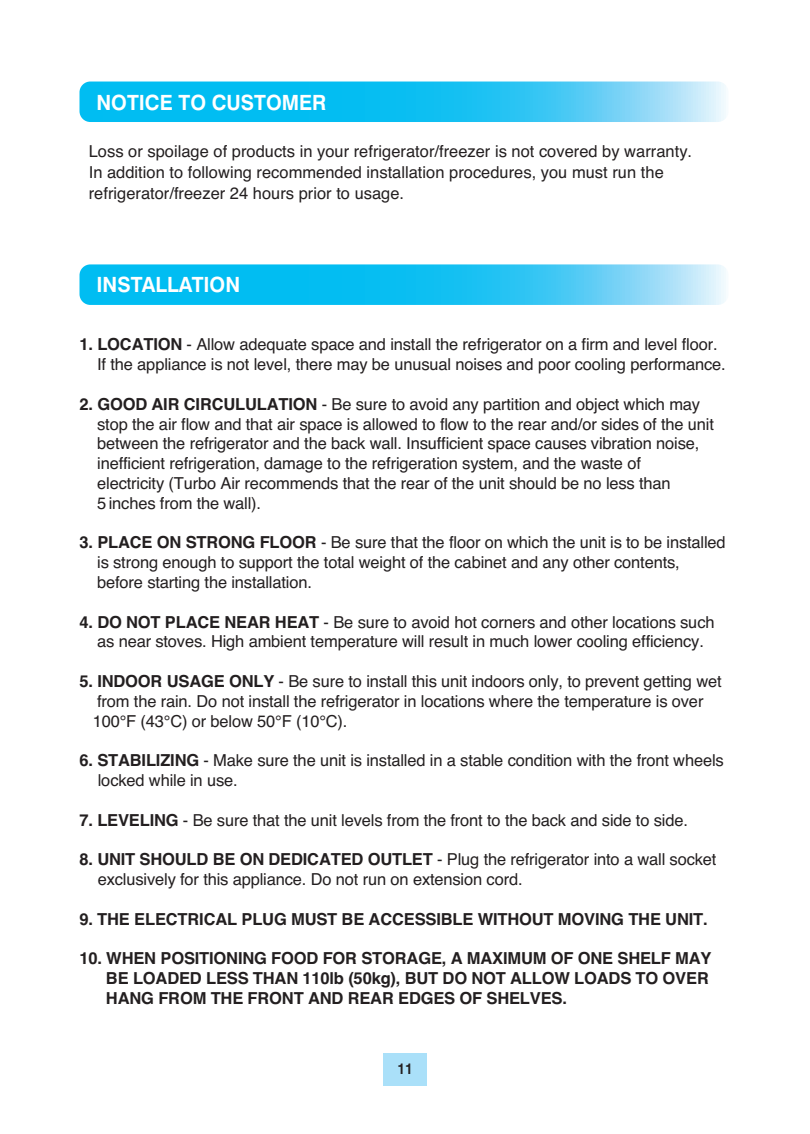
<style>
.page{position:relative;width:810px;height:1134px;background:#fff}
.page>*{position:absolute;margin:0;border:0;box-sizing:border-box;transform-origin:0 0}
.t1{font:700 21px "Swiss 721 BT";color:#fff;scale:.95 1}
.t2{font:16.5px/19.8px "Helvetica";letter-spacing:-.01em;color:#231f20}
.t3{font:700 16.5px/19.8px "Helvetica";letter-spacing:-.01em;color:#231f20}
.t4{font:700 15px "Swiss 721 BT";color:#231f20;scale:.9 1}
.s1{font-weight:700}
</style>
<div class="page">
<div style="left:383px;top:1053px;width:44px;height:33px;background:#aae0f9"></div>
<svg style="left:80px;top:82px;width:646px;height:40px;background:#2ec6f3"></svg>
<svg style="left:80px;top:264px;width:646px;height:41px;background:#31c6f3"></svg>
<p class="t1" style="left:96px;top:89px;width:244px">NOTICE TO CUSTOMER</p>
<p class="t2" style="left:89px;top:141px;width:605px;line-height:21px">Loss or spoilage of products in your refrigerator/freezer is not covered by warranty.<br>In addition to following recommended installation procedures, you must run the refrigerator/freezer 24 hours prior to usage.</p>
<p class="t1" style="left:96px;top:272px;width:153px">INSTALLATION</p>
<p class="t2" style="left:97px;top:335px;width:630px;text-indent:-18px"><span class="s1">1. LOCATION</span> - Allow adequate space and install the refrigerator on a firm and level floor.<br>If the appliance is not level, there may be unusual noises and poor cooling performance.</p>
<p class="t2" style="left:97px;top:395px;width:618px;text-indent:-18px"><span class="s1">2. GOOD AIR CIRCULULATION</span> - Be sure to avoid any partition and object which may stop the air flow and that air space is allowed to flow to the rear and/or sides of the unit between the refrigerator and the back wall. Insufficient space causes vibration noise, inefficient refrigeration, damage to the refrigeration system, and the waste of<br>electricity (Turbo Air recommends that the rear of the unit should be no less than<br>5 inches from the wall).</p>
<p class="t2" style="left:97px;top:533px;width:630px;text-indent:-18px"><span class="s1">3. PLACE ON STRONG FLOOR</span> - Be sure that the floor on which the unit is to be installed is strong enough to support the total weight of the cabinet and any other contents, before starting the installation.</p>
<p class="t2" style="left:79px;top:612px;width:637px;text-align:center"><span class="s1">4. DO NOT PLACE NEAR HEAT</span> - Be sure to avoid hot corners and other locations such as near stoves. High ambient temperature will result in much lower cooling efficiency.</p>
<p class="t2" style="left:93px;top:672px;width:630px;text-indent:-13px"><span class="s1">5. INDOOR USAGE ONLY</span> - Be sure to install this unit indoors only, to prevent getting wet from the rain. Do not install the refrigerator in locations where the temperature is over<br>100°F (43°C) or below 50°F (10°C).</p>
<p class="t2" style="left:98px;top:751px;width:627px;text-indent:-18px"><span class="s1">6. STABILIZING</span> - Make sure the unit is installed in a stable condition with the front wheels locked while in use.</p>
<p class="t2" style="left:79px;top:810px;width:610px"><span class="s1">7. LEVELING</span> - Be sure that the unit levels from the front to the back and side to side.</p>
<p class="t2" style="left:98px;top:850px;width:620px;text-indent:-18px"><span class="s1">8. UNIT SHOULD BE ON DEDICATED OUTLET</span> - Plug the refrigerator into a wall socket exclusively for this appliance. Do not run on extension cord.</p>
<p class="t3" style="left:79px;top:909px;width:630px">9. THE ELECTRICAL PLUG MUST BE ACCESSIBLE WITHOUT MOVING THE UNIT.</p>
<p class="t3" style="left:106px;top:949px;width:607px;text-indent:-27px">10. WHEN POSITIONING FOOD FOR STORAGE, A MAXIMUM OF ONE SHELF MAY<br>BE LOADED LESS THAN 110lb (50kg), BUT DO NOT ALLOW LOADS TO OVER<br>HANG FROM THE FRONT AND REAR EDGES OF SHELVES.</p>
<p class="t4" style="left:397px;top:1060px;width:19px">11</p>
</div>
